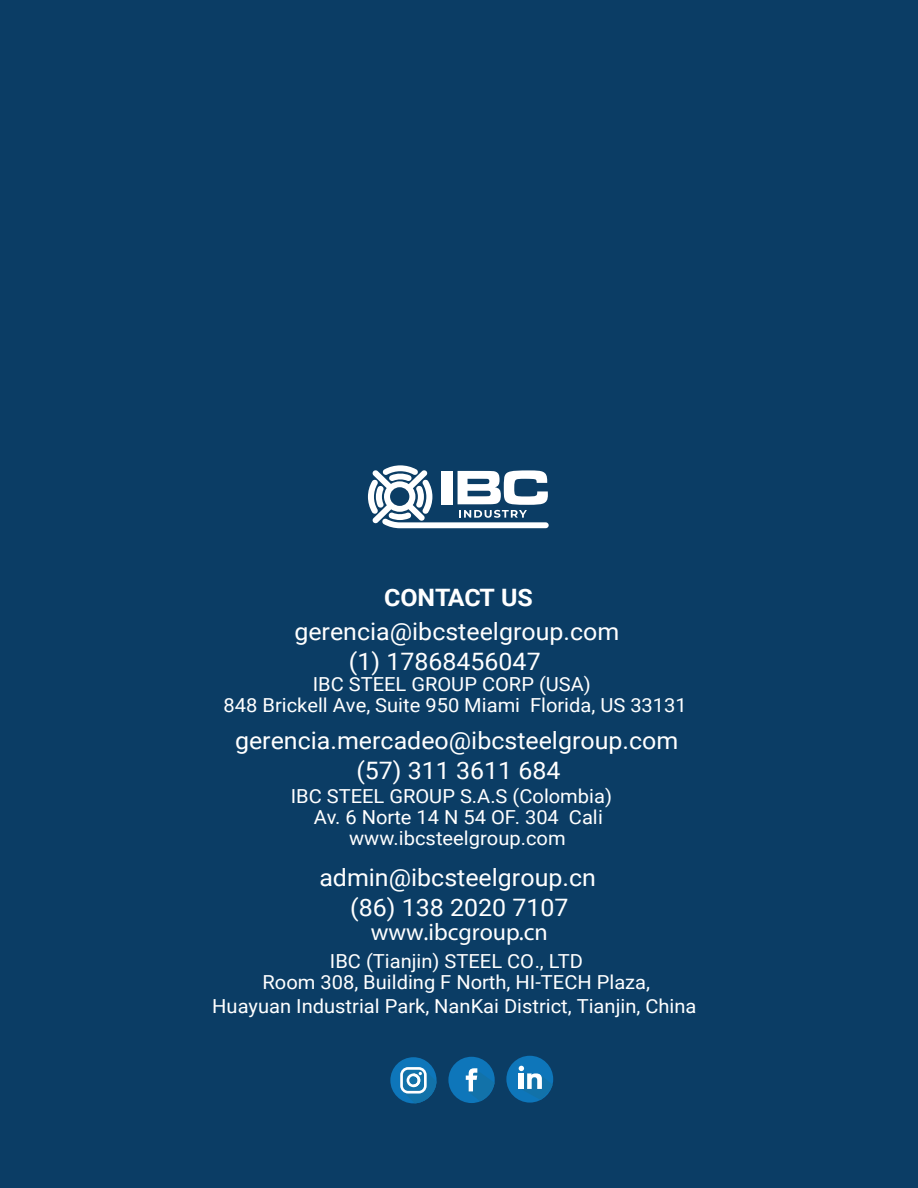
<style>
.page{position:relative;width:918px;height:1188px;background:#0b3d65}
.page>*{position:absolute;margin:0;border:0;box-sizing:border-box;transform-origin:0 0}
.t1{font:24px/30px "Roboto";color:#fff;text-align:center;scale:1.04 1}
.t2{font:24px "Myriad Pro";color:#fff}
.t3{font:700 24px "Roboto";color:#fff;scale:1.04 1}
.t4{font:19.35px/21px "Roboto";color:#fff;text-align:center;scale:1.04 1}
</style>
<div class="page">
<div style="left:390px;top:1057px;width:47px;height:46px;background:#0e76ba;border-radius:50%"></div>
<svg style="left:400px;top:1067px;width:37px;height:36px"></svg>
<div style="left:448px;top:1057px;width:47px;height:46px;background:#0e76ba;border-radius:50%"></div>
<svg style="left:466px;top:1068px;width:29px;height:33px"></svg>
<div style="left:506px;top:1056px;width:47px;height:47px;background:#0e76ba;border-radius:50%"></div>
<svg style="left:518px;top:1066px;width:35px;height:34px"></svg>
<svg style="left:368px;top:465px;width:181px;height:63px"></svg>
<p class="t3" style="left:384px;top:580px;width:145px">CONTACT US</p>
<p class="t1" style="left:294px;top:616px;width:314px">gerencia@ibcsteelgroup.com</p>
<p class="t1" style="left:349px;top:645px;width:186px">(1) 17868456047</p>
<p class="t4" style="left:224px;top:673px;width:447px">IBC STEEL GROUP CORP (USA)<br>848 Brickell Ave, Suite 950 Miami Florida, US 33131</p>
<p class="t1" style="left:235px;top:725px;width:428px">gerencia.mercadeo@ibcsteelgroup.com (57) 311 3611 684</p>
<p class="t4" style="left:291px;top:785px;width:310px">IBC STEEL GROUP S.A.S (Colombia)</p>
<p class="t4" style="left:314px;top:806px;width:280px">Av. 6 Norte 14 N 54 OF. 304 Cali</p>
<p class="t4" style="left:349px;top:827px;width:210px">www.ibcsteelgroup.com</p>
<p class="t1" style="left:319px;top:862px;width:267px">admin@ibcsteelgroup.cn (86) 138 2020 7107</p>
<p class="t2" style="left:371px;top:917px;width:179px">www.ibcgroup.cn</p>
<p class="t4" style="left:263px;top:950px;width:374px">IBC (Tianjin) STEEL CO., LTD<br>Room 308, Building F North, HI-TECH Plaza,</p>
<p class="t4" style="left:212px;top:995px;width:467px">Huayuan Industrial Park, NanKai District, Tianjin, China</p>
</div>
